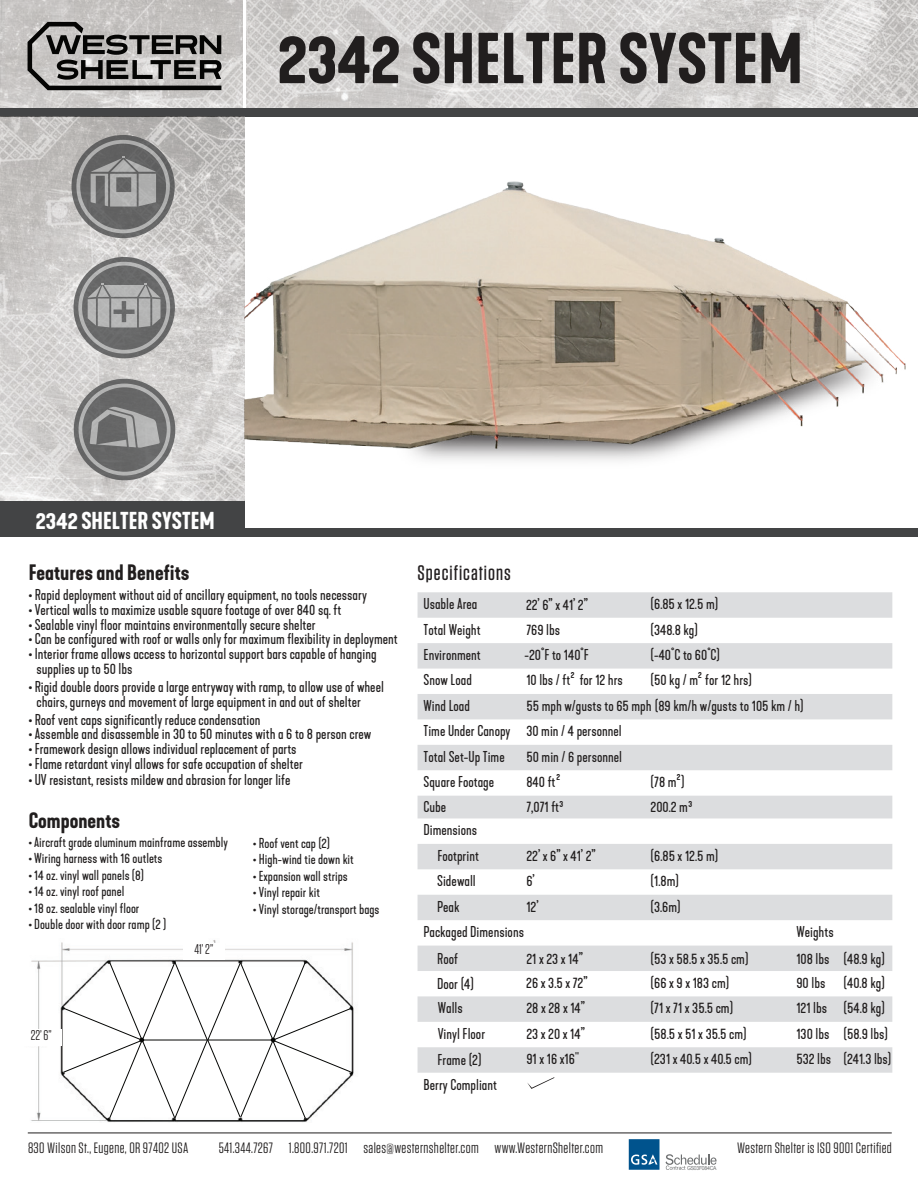
<style>
.page{position:relative;width:918px;height:1188px;background:#fff}
.page>*{position:absolute;margin:0;border:0;box-sizing:border-box;transform-origin:0 0}
.t1{font:600 67.2px "Kapra Neue";color:#211e1e}
.t2{font:600 22.8px "Kapra Neue";color:#fff}
.t3{font:500 21px "Tungsten";letter-spacing:.05em;color:#231f20}
.t4{font:600 20.85px "Kapra Neue";color:#211e1e}
.t5{font:15px "Tungsten";letter-spacing:.025em;color:#211e1e}
.t6{font:14.7px/25.5px "Kapra Neue";color:#211e1e}
.t7{font:14.1px "Tungsten";color:#231f20}
.t8{font:13.5px "Kapra Neue";color:#211e1e}
.t9{font:5.55px "Arial";letter-spacing:-.05em;color:#6d6f70;scale:.92 1}
</style>
<div class="page">
<svg style="left:418px;top:592px;width:474px;height:481px;fill:#dcdddf"></svg>
<img style="left:244px;top:168px;width:662px;height:360px">
<img style="left:31px;top:940px;width:323px;height:182px">
<div style="left:183px;top:943px;width:42px;height:16px;background:#fff"></div>
<div style="left:20px;top:1029px;width:42px;height:17px;background:#fff"></div>
<svg style="left:63px;top:961px;width:289px;height:158px"></svg>
<img style="left:1px;top:0;width:917px;height:108px">
<svg style="left:28px;top:22px;width:193px;height:68px;background:#848281"></svg>
<hr style="left:243px;top:0;width:3px;height:115px;background:#fff">
<div style="left:0;top:108px;width:918px;height:9px;background:#434445"></div>
<div style="left:0;top:528px;width:918px;height:9px;background:#434445"></div>
<hr style="left:28px;top:1133px;width:864px;height:1px;background:#211e1e">
<svg style="left:629px;top:1139px;width:31px;height:31px"></svg>
<svg style="left:666px;top:1154px;width:51px;height:16px"></svg>
<img style="left:0;top:117px;width:244px;height:384px">
<div style="left:0;top:501px;width:244px;height:32px;background:#434445"></div>
<svg style="left:72px;top:135px;width:103px;height:103px;background:#6e6e6e"></svg>
<div style="left:76px;top:140px;width:94px;height:93px;border:4px solid #aaabab;border-radius:50%"></div>
<svg style="left:91px;top:156px;width:65px;height:51px;background:#8e8e8e"></svg>
<div style="left:74px;top:257px;width:101px;height:101px;background:#686869;border-radius:50%"></div>
<svg style="left:78px;top:262px;width:92px;height:92px"></svg>
<div style="left:74px;top:379px;width:101px;height:101px;background:#676767;border-radius:50%"></div>
<svg style="left:79px;top:384px;width:92px;height:92px"></svg>
<svg style="left:527px;top:1077px;width:27px;height:12px"></svg>
<h1 class="t1" style="left:278px;top:16px;width:527px">2342 SHELTER SYSTEM</h1>
<h2 class="t2" style="left:36px;top:506px;width:180px">2342 SHELTER SYSTEM</h2>
<h3 class="t4" style="left:29px;top:559px;width:162px">Features and Benefits</h3>
<p class="t6" style="left:29px;top:582px;width:340px">• Rapid deployment without aid of ancillary equipment, no tools necessary</p>
<p class="t6" style="left:29px;top:597px;width:314px">• Vertical walls to maximize usable square footage of over 840 sq. ft</p>
<p class="t6" style="left:29px;top:612px;width:288px">• Sealable vinyl floor maintains environmentally secure shelter</p>
<p class="t6" style="left:29px;top:626px;width:371px">• Can be configured with roof or walls only for maximum flexibility in deployment</p>
<p class="t6" style="left:37px;top:647px;width:342px;line-height:14.7px;text-indent:-8px">• Interior frame allows access to horizontal support bars capable of hanging supplies up to 50 lbs</p>
<p class="t6" style="left:37px;top:680px;width:349px;line-height:14.7px;text-indent:-8px">• Rigid double doors provide a large entryway with ramp, to allow use of wheel chairs, gurneys and movement of large equipment in and out of shelter</p>
<p class="t6" style="left:29px;top:707px;width:233px">• Roof vent caps significantly reduce condensation</p>
<p class="t6" style="left:29px;top:721px;width:344px">• Assemble and disassemble in 30 to 50 minutes with a 6 to 8 person crew</p>
<p class="t6" style="left:29px;top:736px;width:270px">• Framework design allows individual replacement of parts</p>
<p class="t6" style="left:29px;top:751px;width:276px">• Flame retardant vinyl allows for safe occupation of shelter</p>
<p class="t6" style="left:29px;top:768px;width:263px">• UV resistant, resists mildew and abrasion for longer life</p>
<h3 class="t4" style="left:29px;top:807px;width:93px">Components</h3>
<p class="t8" style="left:29px;top:834px;width:201px">• Aircraft grade aluminum mainframe assembly</p>
<p class="t8" style="left:29px;top:850px;width:135px">• Wiring harness with 16 outlets</p>
<p class="t8" style="left:29px;top:867px;width:117px">• 14 oz. vinyl wall panels (8)</p>
<p class="t8" style="left:29px;top:883px;width:97px">• 14 oz. vinyl roof panel</p>
<p class="t8" style="left:29px;top:900px;width:112px">• 18 oz. sealable vinyl floor</p>
<p class="t8" style="left:29px;top:916px;width:139px">• Double door with door ramp (2 )</p>
<p class="t8" style="left:253px;top:835px;width:78px">• Roof vent cap (2)</p>
<p class="t8" style="left:253px;top:851px;width:102px">• High-wind tie down kit</p>
<p class="t8" style="left:253px;top:868px;width:96px">• Expansion wall strips</p>
<p class="t8" style="left:253px;top:884px;width:68px">• Vinyl repair kit</p>
<p class="t8" style="left:253px;top:901px;width:128px">• Vinyl storage/transport bags</p>
<p class="t7" style="left:31px;top:1028px;width:22px">22’ 6”</p>
<p class="t7" style="left:195px;top:942px;width:20px">41’ 2”</p>
<h3 class="t3" style="left:418px;top:561px;width:95px">Specifications</h3>
<p class="t6" style="left:424px;top:591px;width:55px">Usable Area</p>
<p class="t6" style="left:651px;top:591px;width:69px">(6.85 x 12.5 m)</p>
<p class="t6" style="left:424px;top:617px;width:59px">Total Weight</p>
<p class="t6" style="left:526px;top:617px;width:35px">769 lbs</p>
<p class="t6" style="left:526px;top:592px;width:63px">22’ 6” x 41’ 2”</p>
<p class="t6" style="left:525px;top:642px;width:66px">-20°F to 140°F</p>
<p class="t6" style="left:651px;top:617px;width:49px">(348.8 kg)</p>
<p class="t6" style="left:424px;top:642px;width:59px">Environment</p>
<p class="t6" style="left:651px;top:642px;width:71px">(-40°C to 60°C)</p>
<p class="t6" style="left:424px;top:668px;width:50px">Snow Load</p>
<p class="t6" style="left:526px;top:668px;width:98px">10 lbs / ft² for 12 hrs</p>
<p class="t6" style="left:698px;top:665px;width:6px">²</p>
<p class="t6" style="left:651px;top:668px;width:103px">(50 kg / m for 12 hrs)</p>
<p class="t6" style="left:424px;top:693px;width:382px;text-indent:103px">55 mph w/gusts to 65 mph (89 km/h w/gusts to 105 km / h)<br>Time Under Canopy 30 min / 4 personnel<br>Total Set-Up Time</p>
<p class="t6" style="left:424px;top:693px;width:48px">Wind Load</p>
<p class="t6" style="left:526px;top:744px;width:97px">50 min / 6 personnel</p>
<p class="t6" style="left:556px;top:768px;width:6px">²</p>
<p class="t6" style="left:677px;top:768px;width:6px">²</p>
<p class="t6" style="left:424px;top:769px;width:72px">Square Footage</p>
<p class="t6" style="left:526px;top:769px;width:31px">840 ft</p>
<p class="t6" style="left:651px;top:769px;width:36px">(78 m )</p>
<p class="t6" style="left:424px;top:795px;width:24px">Cube</p>
<p class="t6" style="left:526px;top:795px;width:39px">7,071 ft³</p>
<p class="t6" style="left:651px;top:795px;width:43px">200.2 m³</p>
<p class="t6" style="left:437px;top:818px;width:43px;text-indent:-14px">Dimensions<br>Footprint<br>Sidewall<br>Peak</p>
<p class="t6" style="left:651px;top:843px;width:69px">(6.85 x 12.5 m)</p>
<p class="t6" style="left:526px;top:843px;width:71px">22’ x 6” x 41’ 2”</p>
<p class="t6" style="left:526px;top:868px;width:10px">6’</p>
<p class="t6" style="left:651px;top:868px;width:30px">(1.8m)</p>
<p class="t6" style="left:526px;top:894px;width:14px">12’</p>
<p class="t6" style="left:651px;top:894px;width:32px">(3.6m)</p>
<p class="t6" style="left:424px;top:919px;width:102px">Packaged Dimensions</p>
<p class="t6" style="left:796px;top:919px;width:39px">Weights</p>
<p class="t6" style="left:526px;top:946px;width:63px;line-height:24.5px">21 x 23 x 14”<br>26 x 3.5 x 72”</p>
<p class="t6" style="left:651px;top:946px;width:99px">(53 x 58.5 x 35.5 cm)</p>
<p class="t6" style="left:796px;top:946px;width:90px">108 lbs (48.9 kg)</p>
<p class="t6" style="left:651px;top:970px;width:80px">(66 x 9 x 183 cm)</p>
<p class="t6" style="left:796px;top:970px;width:90px">90 lbs (40.8 kg)</p>
<p class="t6" style="left:437px;top:946px;width:49px">Roof<br>Door (4)<br>Walls<br>Vinyl Floor<br>Frame (2)</p>
<p class="t6" style="left:526px;top:995px;width:60px">28 x 28 x 14”</p>
<p class="t6" style="left:651px;top:995px;width:84px">(71 x 71 x 35.5 cm)</p>
<p class="t6" style="left:796px;top:995px;width:90px">121 lbs (54.8 kg)</p>
<p class="t6" style="left:526px;top:1021px;width:60px">23 x 20 x 14”</p>
<p class="t6" style="left:651px;top:1021px;width:98px">(58.5 x 51 x 35.5 cm)</p>
<p class="t6" style="left:796px;top:1021px;width:93px">130 lbs (58.9 lbs)</p>
<p class="t6" style="left:526px;top:1046px;width:54px">91 x 16 x16"</p>
<p class="t6" style="left:651px;top:1046px;width:103px">(231 x 40.5 x 40.5 cm)</p>
<p class="t6" style="left:796px;top:1046px;width:97px">532 lbs (241.3 lbs)</p>
<p class="t6" style="left:424px;top:1072px;width:75px">Berry Compliant</p>
<p class="t5" style="left:28px;top:1140px;width:162px">830 Wilson St., Eugene, OR 97402 USA</p>
<p class="t5" style="left:219px;top:1140px;width:386px">541.344.7267 1.800.971.7201 sales@westernshelter.com www.WesternShelter.com</p>
<p class="t5" style="left:737px;top:1140px;width:156px">Western Shelter is ISO 9001 Certified</p>
<p class="t9" style="left:687px;top:1164px;width:33px">GS03F084CA</p>
</div>
